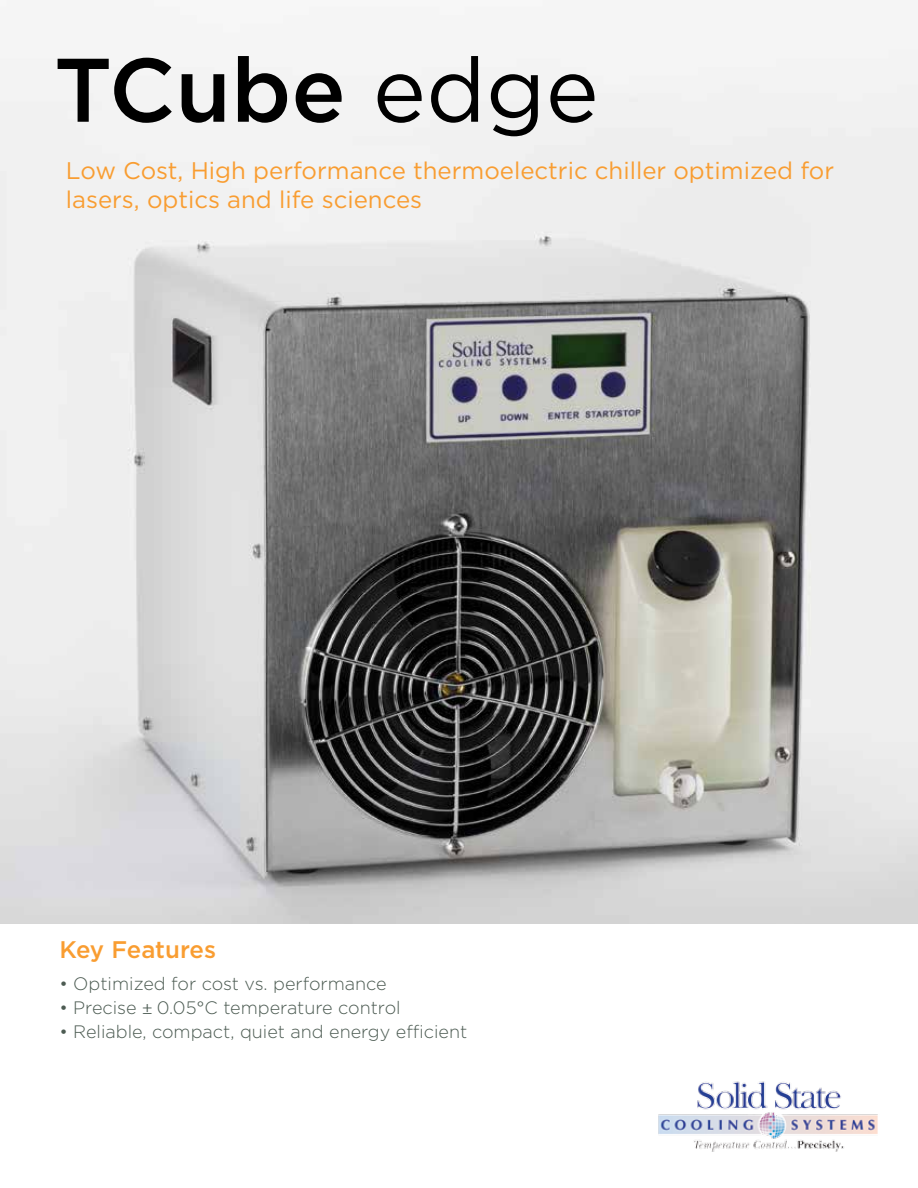
<style>
.page{position:relative;width:918px;height:1188px;background:#fff}
.page>*{position:absolute;margin:0;border:0;box-sizing:border-box;transform-origin:0 0}
.t1{font:500 90px "Gotham";color:#000}
.t2{font:24px/28.8px "Gotham";color:#f99d31}
.t3{font:500 24px "Gotham";letter-spacing:-.005em;color:#f99d31}
.t4{font:300 18px "Gotham";color:#4c5b52}
.s1{font-weight:400}
.s2{font-family:"Minion Pro";font-weight:400}
</style>
<div class="page">
<img style="left:0;top:49px;width:918px;height:874px">
<img style="left:658px;top:1081px;width:220px;height:71px">
<h1 class="t1" style="left:54px;top:39px;width:546px">TCube <span class="s1">edge</span></h1>
<h2 class="t2" style="left:66px;top:156px;width:770px">Low Cost, High performance thermoelectric chiller optimized for lasers, optics and life sciences</h2>
<h2 class="t3" style="left:59px;top:936px;width:158px">Key Features</h2>
<p class="t4" style="left:59px;top:974px;width:329px">• Optimized for cost vs. performance</p>
<p class="t4" style="left:59px;top:998px;width:343px">• Precise <span class="s2">±</span> 0.05°C temperature control</p>
<p class="t4" style="left:59px;top:1022px;width:409px">• Reliable, compact, quiet and energy efficient</p>
</div>
